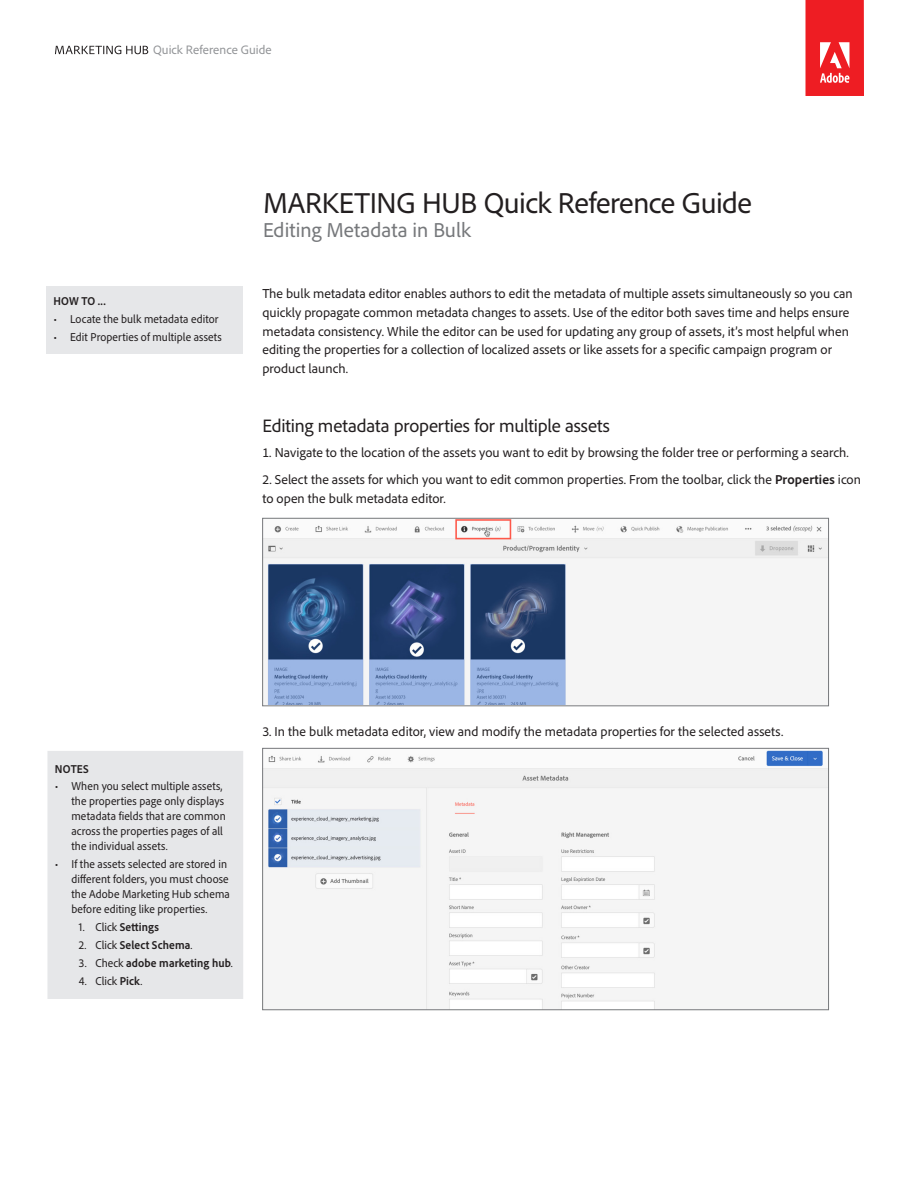
<style>
.page{position:relative;width:918px;height:1188px;background:#fff}
.page>*{position:absolute;margin:0;border:0;box-sizing:border-box;transform-origin:0 0}
.Headline_-_product_n{font:30px "Adobe Clean";letter-spacing:-.01em;color:#231f20}
.Headline_-_product_n-2{font:21px "Adobe Clean";color:#76787b}
.Text__Level_1_subhea{font:18.75px "Adobe Clean";letter-spacing:-.01em;color:#231f20}
.Text__Level_1_subhea-2{font:13.5px/18.8px "Adobe Clean";letter-spacing:.005em;color:#231f20}
.Text__Body{font:13.5px/18.8px "Adobe Clean";letter-spacing:.005em;color:#231f20}
.Header_-_product_nam{font:12.75px "Adobe Clean";letter-spacing:.005em;color:#939598}
.t1{font:semi-condensed 12px/15px "Adobe Clean";letter-spacing:.01em;color:#231f20}
.Sidebar__Body_copy{font:700 semi-condensed 12px "Adobe Clean";letter-spacing:.015em;color:#231f20}
.s1{font-weight:700}
.s2{font-weight:400}
</style>
<div class="page">
<div style="left:47px;top:751px;width:196px;height:248px;background:#e6e7e9"></div>
<div style="left:46px;top:286px;width:197px;height:67px;background:#e6e7e9"></div>
<svg style="left:55px;top:46px;width:93px;height:8px"></svg>
<img style="left:264px;top:520px;width:563px;height:184px">
<div style="left:262px;top:518px;width:567px;height:188px;border:1px solid #76787b"></div>
<img style="left:264px;top:750px;width:563px;height:258px">
<div style="left:262px;top:748px;width:567px;height:262px;border:1px solid #76787b"></div>
<div style="left:806px;top:0;width:58px;height:96px;background:#ee1d23"></div>
<svg style="left:820px;top:42px;width:29px;height:41px"></svg>
<p class="Header_-_product_nam" style="left:153px;top:42px;width:120px">Quick Reference Guide</p>
<p class="Sidebar__Body_copy" style="left:54px;top:294px;width:54px">HOW TO ...</p>
<p class="t1" style="left:54px;top:311px;width:167px">• Locate the bulk metadata editor</p>
<p class="t1" style="left:54px;top:329px;width:170px">• Edit Properties of multiple assets</p>
<p class="Headline_-_product_n" style="left:263px;top:184px;width:490px">MARKETING HUB Quick Reference Guide</p>
<p class="Headline_-_product_n-2" style="left:263px;top:217px;width:209px">Editing Metadata in Bulk</p>
<p class="Text__Level_1_subhea-2" style="left:262px;top:284px;width:592px">The bulk metadata editor enables authors to edit the metadata of multiple assets simultaneously so you can quickly propagate common metadata changes to assets. Use of the editor both saves time and helps ensure metadata consistency. While the editor can be used for updating any group of assets, it’s most helpful when editing the properties for a collection of localized assets or like assets for a specific campaign program or product launch.</p>
<p class="Text__Level_1_subhea" style="left:262px;top:414px;width:349px">Editing metadata properties for multiple assets</p>
<p class="Text__Body" style="left:262px;top:442px;width:588px">1. Navigate to the location of the assets you want to edit by browsing the folder tree or performing a search.</p>
<p class="Text__Body" style="left:262px;top:470px;width:600px">2. Select the assets for which you want to edit common properties. From the toolbar, click the <span class="s1">Properties</span> icon to open the bulk metadata editor.</p>
<p class="Sidebar__Body_copy" style="left:55px;top:761px;width:35px">NOTES</p>
<p class="t1" style="left:71px;top:778px;width:156px;text-indent:-17px">• When you select multiple assets, the properties page only displays metadata fields that are common across the properties pages of all the individual assets.</p>
<p class="t1" style="left:71px;top:856px;width:160px;text-indent:-17px">• If the assets selected are stored in different folders, you must choose the Adobe Marketing Hub schema before editing like properties.</p>
<p class="Sidebar__Body_copy" style="left:79px;top:919px;width:82px"><span class="s2">1. Click</span> Settings</p>
<p class="Sidebar__Body_copy" style="left:79px;top:937px;width:115px"><span class="s2">2. Click</span> Select Schema<span class="s2">.</span></p>
<p class="Sidebar__Body_copy" style="left:79px;top:955px;width:155px"><span class="s2">3. Check</span> adobe marketing hub<span class="s2">.</span></p>
<p class="t1" style="left:79px;top:973px;width:65px">4. Click <span class="s1">Pick</span>.</p>
<p class="Text__Body" style="left:262px;top:722px;width:522px">3. In the bulk metadata editor, view and modify the metadata properties for the selected assets.</p>
</div>
